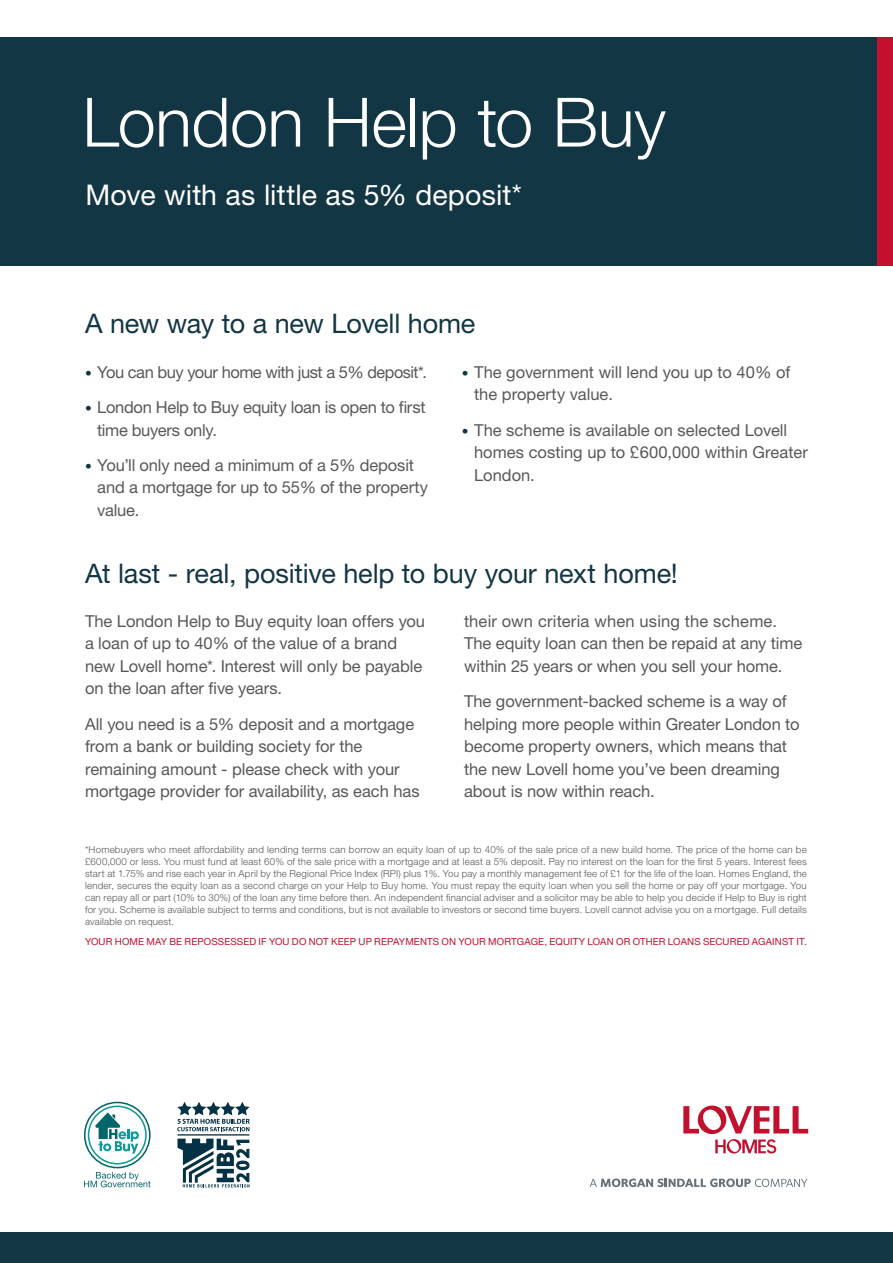
<style>
.page{position:relative;width:893px;height:1263px;background:#fff}
.page>*{position:absolute;margin:0;border:0;box-sizing:border-box;transform-origin:0 0}
.t1{font:300 68.1px "Helvetica Neue LT Std";letter-spacing:-.005em;color:#fff}
.t2{font:28.5px "Helvetica Neue LT Std";letter-spacing:.005em;color:#fff}
.t3{font:27px "Helvetica Neue LT Std";letter-spacing:-.005em;color:#123644}
.t4{font:16.5px/22.5px "Helvetica Neue";letter-spacing:-.005em;color:#57585a}
.t5{font:16.5px "Helvetica Neue";letter-spacing:-.03em;color:#57585a}
.t6{font:300 9.75px/12px "Helvetica Neue LT Std";letter-spacing:.02em;color:#57585a;text-align:justify}
.t7{font:9.75px "Helvetica Neue LT Std";letter-spacing:.015em;color:#c3102f}
.s1{font-size:13.5px;color:#123644}
</style>
<div class="page">
<svg style="left:84px;top:1102px;width:67px;height:85px"></svg>
<hr style="left:177px;top:1134px;width:72px;height:1px;background:#053144">
<svg style="left:177px;top:1102px;width:73px;height:29px"></svg>
<svg style="left:177px;top:1138px;width:73px;height:49px"></svg>
<svg style="left:590px;top:1178px;width:217px;height:9px"></svg>
<svg style="left:683px;top:1105px;width:125px;height:48px"></svg>
<div style="left:0;top:1232px;width:893px;height:31px;background:#123644"></div>
<div style="left:0;top:37px;width:877px;height:229px;background:#123644"></div>
<div style="left:878px;top:37px;width:15px;height:229px;background:#c3102f"></div>
<p class="t1" style="left:82px;top:81px;width:585px">London Help to Buy</p>
<p class="t2" style="left:86px;top:178px;width:438px">Move with as little as 5% deposit*</p>
<p class="t3" style="left:85px;top:307px;width:392px">A new way to a new Lovell home</p>
<p class="t5" style="left:85px;top:362px;width:343px"><span class="s1">•</span> You can buy your home with just a 5% deposit*.</p>
<p class="t4" style="left:97px;top:396px;width:330px;text-indent:-12px"><span class="s1">•</span> London Help to Buy equity loan is open to first time buyers only.</p>
<p class="t4" style="left:97px;top:453px;width:332px;text-indent:-12px"><span class="s1">•</span> You’ll only need a minimum of a 5% deposit and a mortgage for up to 55% of the property value.</p>
<p class="t4" style="left:474px;top:360px;width:318px;text-indent:-12px"><span class="s1">•</span> The government will lend you up to 40% of the property value.</p>
<p class="t4" style="left:474px;top:418px;width:335px;text-indent:-12px"><span class="s1">•</span> The scheme is available on selected Lovell homes costing up to £600,000 within Greater<br>London.</p>
<p class="t3" style="left:85px;top:557px;width:594px">At last - real, positive help to buy your next home!</p>
<p class="t4" style="left:85px;top:609px;width:342px">The London Help to Buy equity loan offers you a loan of up to 40% of the value of a brand new Lovell home*. Interest will only be payable on the loan after five years.</p>
<p class="t4" style="left:85px;top:712px;width:336px">All you need is a 5% deposit and a mortgage from a bank or building society for the remaining amount - please check with your mortgage provider for availability, as each has</p>
<p class="t4" style="left:464px;top:609px;width:340px">their own criteria when using the scheme.<br>The equity loan can then be repaid at any time within 25 years or when you sell your home.</p>
<p class="t4" style="left:464px;top:690px;width:337px">The government-backed scheme is a way of helping more people within Greater London to become property owners, which means that the new Lovell home you’ve been dreaming about is now within reach.</p>
<p class="t6" style="left:85px;top:843px;width:723px">*Homebuyers who meet affordability and lending terms can borrow an equity loan of up to 40% of the sale price of a new build home. The price of the home can be £600,000 or less. You must fund at least 60% of the sale price with a mortgage and at least a 5% deposit. Pay no interest on the loan for the first 5 years. Interest fees start at 1.75% and rise each year in April by the Regional Price Index (RPI) plus 1%. You pay a monthly management fee of £1 for the life of the loan. Homes England, the lender, secures the equity loan as a second charge on your Help to Buy home. You must repay the equity loan when you sell the home or pay off your mortgage. You can repay all or part (10% to 30%) of the loan any time before then. An independent financial adviser and a solicitor may be able to help you decide if Help to Buy is right for you. Scheme is available subject to terms and conditions, but is not available to investors or second time buyers. Lovell cannot advise you on a mortgage. Full details available on request.</p>
<p class="t7" style="left:85px;top:936px;width:723px">YOUR HOME MAY BE REPOSSESSED IF YOU DO NOT KEEP UP REPAYMENTS ON YOUR MORTGAGE, EQUITY LOAN OR OTHER LOANS SECURED AGAINST IT.</p>
</div>
